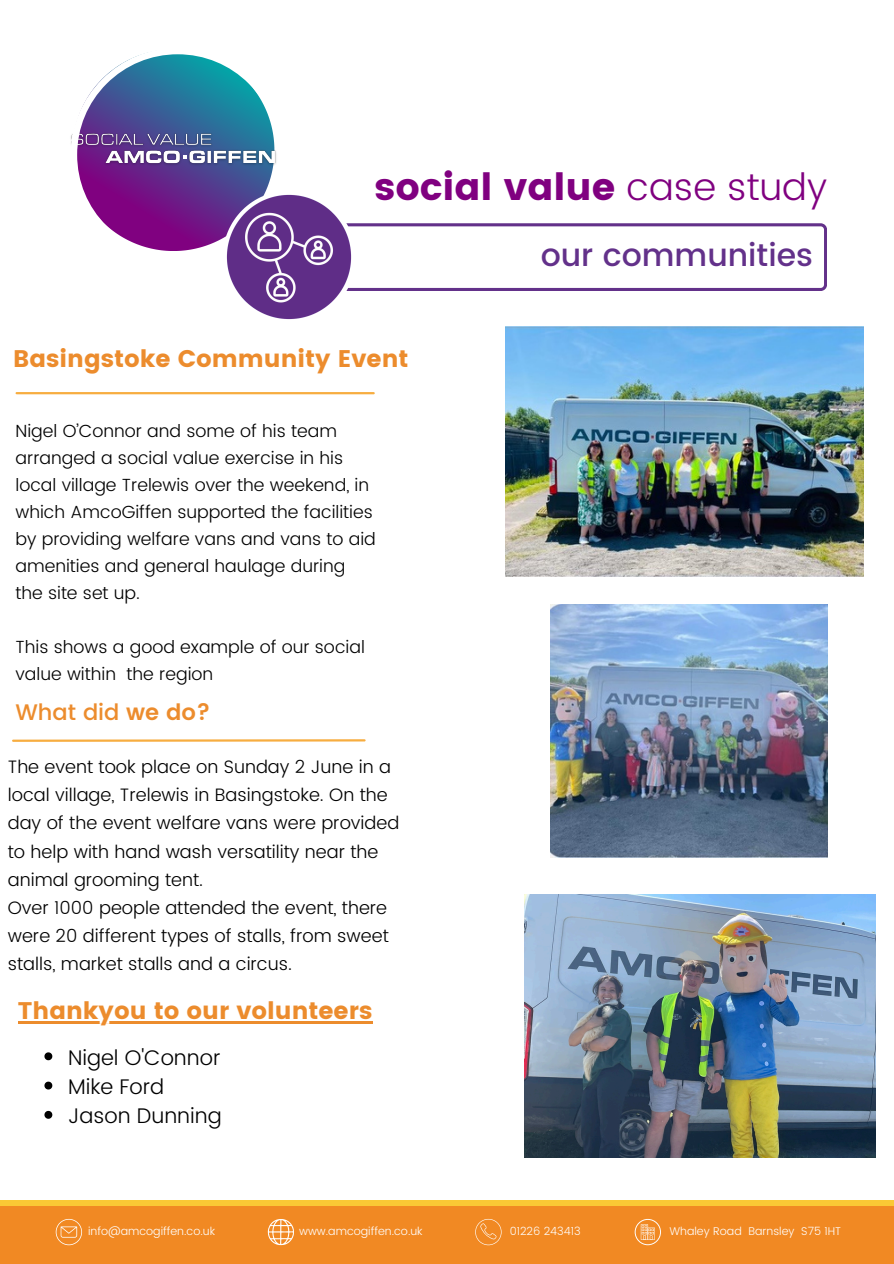
<style>
.page{position:relative;width:894px;height:1264px;background:#fff}
.page>*{position:absolute;margin:0;border:0;box-sizing:border-box;transform-origin:0 0}
.t1{font:37.5px "Poppins";color:#800080}
.t2{font:500 31.5px "Poppins";color:#63318a}
.t3{font:24px "Poppins";color:#ec8c2d}
.t4{font:500 22.5px "Poppins";color:#ec8c2d}
.t5{font:300 21.15px "Poppins";color:#000}
.t6{font:300 18px/28.2px "Poppins";color:#000}
.t7{font:300 17.55px/27px "Poppins";color:#000}
.t8{font:300 11.25px "Poppins";color:#fff}
.s1{font-weight:300}
.s2{font-weight:600}
</style>
<div class="page">
<div style="left:0;top:1202px;width:893px;height:61px;background:#f18923"></div>
<div style="left:0;top:1200px;width:893px;height:5px;background:#fac835"></div>
<svg style="left:268px;top:1219px;width:26px;height:26px"></svg>
<svg style="left:56px;top:1218px;width:26px;height:27px"></svg>
<svg style="left:475px;top:1218px;width:26px;height:27px"></svg>
<svg style="left:634px;top:1218px;width:26px;height:27px"></svg>
<hr style="left:13px;top:739px;width:351px;height:3px;background:#f7ad40">
<hr style="left:17px;top:392px;width:356px;height:2px;background:#f7ad40">
<svg style="left:77px;top:52px;width:749px;height:239px"></svg>
<img style="left:219px;top:187px;width:140px;height:133px">
<img style="left:505px;top:327px;width:358px;height:250px">
<img style="left:524px;top:894px;width:350px;height:263px">
<img style="left:550px;top:604px;width:276px;height:253px">
<svg style="left:44px;top:1052px;width:8px;height:8px"></svg>
<svg style="left:44px;top:1081px;width:8px;height:8px"></svg>
<svg style="left:44px;top:1110px;width:8px;height:8px"></svg>
<hr style="left:18px;top:1020px;width:354px;height:3px;background:#ec8c2d">
<h3 class="t1" style="left:374px;top:165px;width:454px">social value <span class="s1">case study</span></h3>
<p class="t3" style="left:13px;top:344px;width:396px">Basingstoke Community Event</p>
<h4 class="t7" style="left:15px;top:417px;width:362px">Nigel O’Connor and some of his team arranged a social value exercise in his local village Trelewis over the weekend, in which AmcoGiffen supported the facilities by providing welfare vans and vans to aid amenities and general haulage during the site set up.</h4>
<p class="t7" style="left:15px;top:633px;width:351px">This shows a good example of our social value within the region</p>
<p class="t4" style="left:15px;top:698px;width:196px">What did <span class="s2">we do?</span></p>
<p class="t6" style="left:8px;top:752px;width:393px">The event took place on Sunday 2 June in a local village, Trelewis in Basingstoke. On the day of the event welfare vans were provided to help with hand wash versatility near the animal grooming tent.</p>
<h4 class="t6" style="left:8px;top:893px;width:382px;text-align:justify">Over 1000 people attended the event, there were 20 different types of stalls, from sweet stalls, market stalls and a circus.</h4>
<h4 class="t3" style="left:18px;top:996px;width:356px">Thankyou to our volunteers</h4>
<p class="t5" style="left:68px;top:1045px;width:154px">Nigel O'Connor</p>
<p class="t5" style="left:68px;top:1074px;width:98px">Mike Ford</p>
<p class="t5" style="left:68px;top:1103px;width:155px">Jason Dunning</p>
<p class="t2" style="left:540px;top:236px;width:274px">our communities</p>
<p class="t8" style="left:88px;top:1224px;width:128px">info@amcogiffen.co.uk</p>
<p class="t8" style="left:299px;top:1224px;width:125px">www.amcogiffen.co.uk</p>
<p class="t8" style="left:509px;top:1224px;width:73px">01226 243413</p>
<p class="t8" style="left:669px;top:1224px;width:173px">Whaley Road Barnsley S75 1HT</p>
</div>
